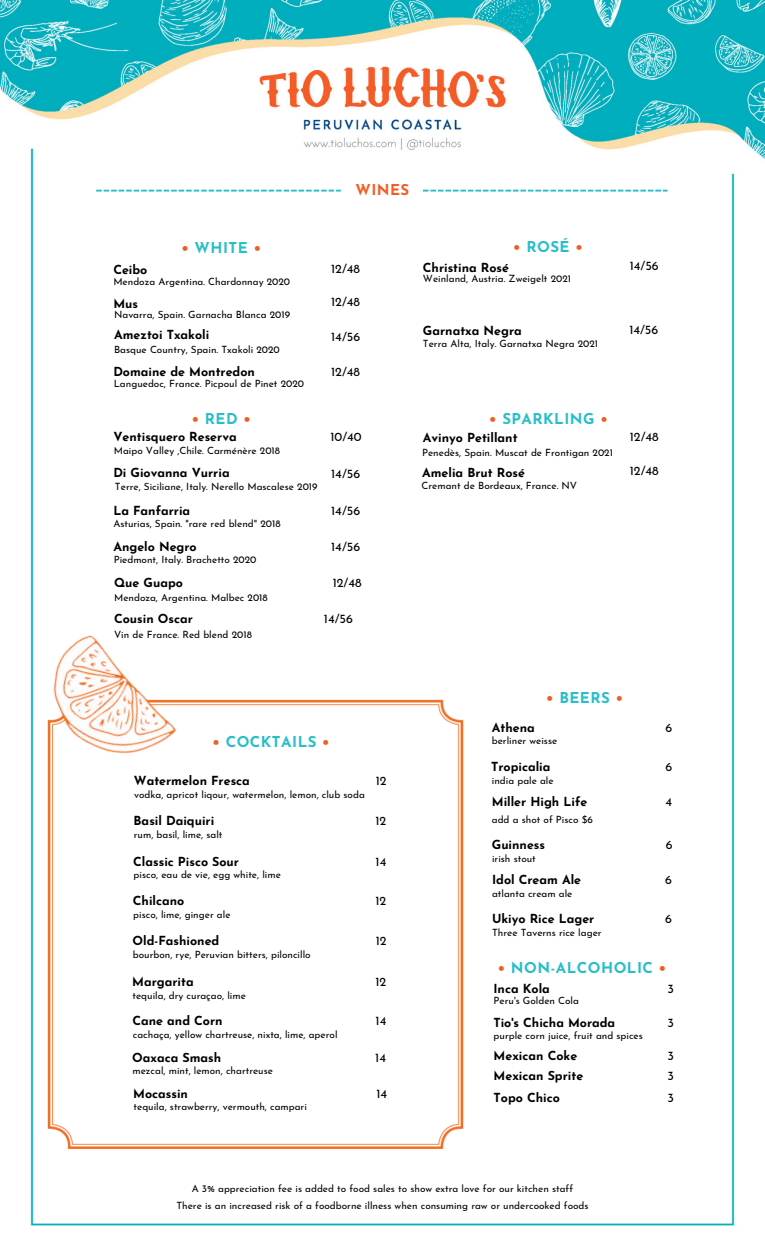
<style>
.page{position:relative;width:765px;height:1260px;background:#fff}
.page>*{position:absolute;margin:0;border:0;box-sizing:border-box;transform-origin:0 0}
.t1{font:700 15px "Josefin Sans";letter-spacing:.03em;color:#28bec8}
.t2{font:700 15px "Josefin Sans";letter-spacing:.03em;color:#f15d24}
.t3{font:700 12.5px "Josefin Sans";color:#000}
.t4{font:12.5px "Josefin Sans";color:#000}
.t5{font:10px/16.9px "Josefin Sans";color:#000;text-align:center}
.s1{color:#f15d24}
</style>
<div class="page">
<img style="left:0;top:0;width:765px;height:1226px">
<img style="left:38px;top:691px;width:434px;height:468px">
<img style="left:30px;top:619px;width:174px;height:158px">
<svg style="left:96px;top:190px;width:245px;height:2px"></svg>
<svg style="left:423px;top:190px;width:245px;height:2px"></svg>
<h1 class="t2" style="left:356px;top:184px;width:55px">WINES</h1>
<p class="t3" style="left:113px;top:264px;width:36px">Ceibo</p>
<h1 class="t1" style="left:181px;top:242px;width:81px"><span class="s1">•</span> WHITE <span class="s1">•</span></h1>
<p class="t5" style="left:113px;top:274px;width:178px">Mendoza Argentina. Chardonnay 2020</p>
<p class="t3" style="left:113px;top:299px;width:26px">Mus</p>
<p class="t5" style="left:114px;top:307px;width:177px">Navarra, Spain. Garnacha Blanca 2019</p>
<p class="t3" style="left:114px;top:329px;width:97px">Ameztoi Txakoli</p>
<p class="t5" style="left:114px;top:342px;width:167px">Basque Country, Spain. Txakoli 2020</p>
<p class="t3" style="left:113px;top:367px;width:143px">Domaine de Montredon</p>
<p class="t5" style="left:114px;top:376px;width:192px">Languedoc, France. Picpoul de Pinet 2020</p>
<h1 class="t1" style="left:192px;top:413px;width:61px"><span class="s1">•</span> RED <span class="s1">•</span></h1>
<p class="t4" style="left:331px;top:263px;width:30px">12/48</p>
<p class="t4" style="left:331px;top:296px;width:30px">12/48</p>
<p class="t4" style="left:331px;top:332px;width:30px">14/56</p>
<p class="t4" style="left:331px;top:367px;width:30px">12/48</p>
<p class="t3" style="left:113px;top:431px;width:125px">Ventisquero Reserva</p>
<p class="t4" style="left:330px;top:431px;width:33px">10/40</p>
<p class="t5" style="left:114px;top:443px;width:168px">Maipo Valley ,Chile. Carménère 2018</p>
<p class="t3" style="left:113px;top:467px;width:118px">Di Giovanna Vurria</p>
<p class="t4" style="left:331px;top:468px;width:30px">14/56</p>
<p class="t5" style="left:115px;top:479px;width:204px">Terre, Siciliane, Italy. Nerello Mascalese 2019</p>
<p class="t3" style="left:113px;top:506px;width:78px">La Fanfarria</p>
<p class="t4" style="left:331px;top:505px;width:30px">14/56</p>
<p class="t5" style="left:113px;top:516px;width:169px">Asturias, Spain. "rare red blend" 2018</p>
<p class="t3" style="left:113px;top:541px;width:85px">Angelo Negro</p>
<p class="t4" style="left:331px;top:541px;width:30px">14/56</p>
<p class="t5" style="left:114px;top:552px;width:144px">Piedmont, Italy. Brachetto 2020</p>
<p class="t3" style="left:114px;top:577px;width:70px">Que Guapo</p>
<p class="t5" style="left:114px;top:590px;width:155px">Mendoza, Argentina. Malbec 2018</p>
<p class="t4" style="left:333px;top:577px;width:30px">12/48</p>
<p class="t3" style="left:114px;top:614px;width:80px">Cousin Oscar</p>
<p class="t4" style="left:324px;top:614px;width:30px">14/56</p>
<p class="t5" style="left:114px;top:627px;width:139px">Vin de France. Red blend 2018</p>
<h1 class="t1" style="left:513px;top:241px;width:71px"><span class="s1">•</span> ROSÉ <span class="s1">•</span></h1>
<p class="t3" style="left:423px;top:262px;width:88px">Christina Rosé</p>
<p class="t4" style="left:630px;top:260px;width:30px">14/56</p>
<p class="t5" style="left:423px;top:271px;width:150px">Weinland, Austria. Zweigelt 2021</p>
<p class="t3" style="left:423px;top:325px;width:100px">Garnatxa Negra</p>
<p class="t4" style="left:629px;top:325px;width:30px">14/56</p>
<p class="t5" style="left:423px;top:336px;width:177px">Terra Alta, Italy. Garnatxa Negra 2021</p>
<h1 class="t1" style="left:489px;top:413px;width:120px"><span class="s1">•</span> SPARKLING <span class="s1">•</span></h1>
<p class="t3" style="left:423px;top:432px;width:96px">Avinyo Petillant</p>
<p class="t5" style="left:422px;top:445px;width:192px">Penedès, Spain. Muscat de Frontigan 2021</p>
<p class="t3" style="left:422px;top:467px;width:104px">Amelia Brut Rosé</p>
<p class="t5" style="left:422px;top:478px;width:157px">Cremant de Bordeaux, France. NV</p>
<p class="t4" style="left:630px;top:431px;width:30px">12/48</p>
<p class="t4" style="left:630px;top:465px;width:30px">12/48</p>
<h1 class="t1" style="left:213px;top:735px;width:119px"><span class="s1">•</span> COCKTAILS <span class="s1">•</span></h1>
<p class="t3" style="left:134px;top:776px;width:118px">Watermelon Fresca</p>
<p class="t4" style="left:376px;top:776px;width:12px">12</p>
<p class="t5" style="left:134px;top:787px;width:232px">vodka, apricot liqour, watermelon, lemon, club soda</p>
<p class="t3" style="left:134px;top:816px;width:82px">Basil Daiquiri</p>
<p class="t4" style="left:376px;top:816px;width:12px">12</p>
<p class="t5" style="left:134px;top:827px;width:90px">rum, basil, lime, salt</p>
<p class="t3" style="left:133px;top:856px;width:107px">Classic Pisco Sour</p>
<p class="t4" style="left:376px;top:856px;width:12px">14</p>
<p class="t5" style="left:134px;top:867px;width:149px">pisco, eau de vie, egg white, lime</p>
<p class="t3" style="left:133px;top:896px;width:53px">Chilcano</p>
<p class="t4" style="left:376px;top:896px;width:12px">12</p>
<p class="t5" style="left:133px;top:907px;width:99px">pisco, lime, ginger ale</p>
<p class="t3" style="left:133px;top:936px;width:88px">Old-Fashioned</p>
<p class="t4" style="left:376px;top:936px;width:12px">12</p>
<p class="t5" style="left:133px;top:947px;width:179px">bourbon, rye, Peruvian bitters, piloncillo</p>
<p class="t3" style="left:132px;top:977px;width:63px">Margarita</p>
<p class="t4" style="left:376px;top:977px;width:12px">12</p>
<p class="t5" style="left:133px;top:988px;width:115px">tequila, dry curaçao, lime</p>
<p class="t3" style="left:133px;top:1016px;width:92px">Cane and Corn</p>
<p class="t4" style="left:376px;top:1016px;width:12px">14</p>
<p class="t5" style="left:133px;top:1027px;width:206px">cachaça, yellow chartreuse, nixta, lime, aperol</p>
<p class="t3" style="left:132px;top:1052px;width:91px">Oaxaca Smash</p>
<p class="t4" style="left:375px;top:1052px;width:12px">14</p>
<p class="t5" style="left:133px;top:1063px;width:142px">mezcal, mint, lemon, chartreuse</p>
<p class="t3" style="left:133px;top:1088px;width:56px">Mocassin</p>
<p class="t4" style="left:376px;top:1088px;width:12px">14</p>
<p class="t5" style="left:134px;top:1099px;width:175px">tequila, strawberry, vermouth, campari</p>
<p class="t3" style="left:492px;top:722px;width:45px">Athena</p>
<h1 class="t1" style="left:546px;top:692px;width:78px"><span class="s1">•</span> BEERS <span class="s1">•</span></h1>
<p class="t5" style="left:492px;top:733px;width:67px">berliner weisse</p>
<p class="t3" style="left:491px;top:762px;width:61px">Tropicalia</p>
<p class="t5" style="left:492px;top:773px;width:63px">india pale ale</p>
<p class="t4" style="left:666px;top:722px;width:8px">6</p>
<p class="t4" style="left:666px;top:762px;width:8px">6</p>
<p class="t3" style="left:492px;top:796px;width:97px">Miller High Life</p>
<p class="t4" style="left:665px;top:796px;width:8px">4</p>
<p class="t5" style="left:492px;top:812px;width:103px">add a shot of Pisco $6</p>
<p class="t3" style="left:492px;top:840px;width:55px">Guinness</p>
<p class="t4" style="left:666px;top:840px;width:8px">6</p>
<p class="t5" style="left:492px;top:851px;width:45px">irish stout</p>
<p class="t3" style="left:492px;top:875px;width:91px">Idol Cream Ale</p>
<p class="t4" style="left:665px;top:875px;width:8px">6</p>
<p class="t5" style="left:492px;top:886px;width:82px">atlanta cream ale</p>
<p class="t3" style="left:492px;top:914px;width:104px">Ukiyo Rice Lager</p>
<p class="t5" style="left:492px;top:925px;width:111px">Three Taverns rice lager</p>
<p class="t4" style="left:665px;top:914px;width:8px">6</p>
<h1 class="t1" style="left:498px;top:962px;width:170px"><span class="s1">•</span> NON-ALCOHOLIC <span class="s1">•</span></h1>
<p class="t3" style="left:493px;top:984px;width:58px">Inca Kola</p>
<p class="t4" style="left:667px;top:984px;width:8px">3</p>
<p class="t5" style="left:494px;top:993px;width:87px">Peru's Golden Cola</p>
<p class="t5" style="left:494px;top:1028px;width:151px">purple corn juice, fruit and spices</p>
<p class="t3" style="left:493px;top:1018px;width:123px">Tio's Chicha Morada</p>
<p class="t4" style="left:667px;top:1018px;width:8px">3</p>
<p class="t3" style="left:494px;top:1051px;width:85px">Mexican Coke</p>
<p class="t4" style="left:668px;top:1051px;width:8px">3</p>
<p class="t3" style="left:494px;top:1071px;width:91px">Mexican Sprite</p>
<p class="t4" style="left:668px;top:1071px;width:8px">3</p>
<p class="t3" style="left:494px;top:1092px;width:68px">Topo Chico</p>
<p class="t4" style="left:668px;top:1092px;width:8px">3</p>
<p class="t5" style="left:176px;top:1181px;width:414px">A 3% appreciation fee is added to food sales to show extra love for our kitchen staff<br>There is an increased risk of a foodborne illness when consuming raw or undercooked foods</p>
</div>
